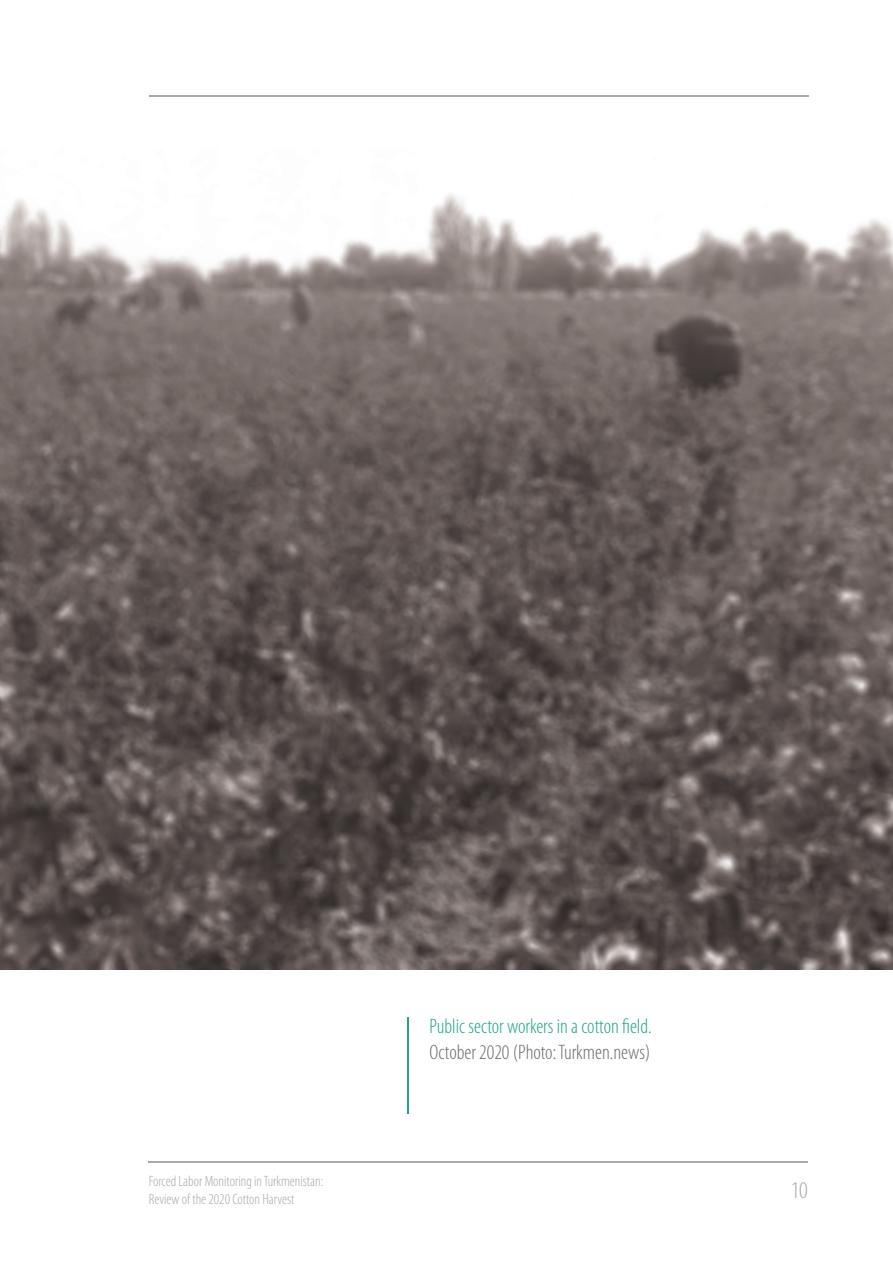
<style>
.page{position:relative;width:893px;height:1263px;background:#fff}
.page>*{position:absolute;margin:0;border:0;box-sizing:border-box;transform-origin:0 0}
.t1{font:300 condensed 24px "Myriad Pro";color:#a8a9ad}
.t2{font:300 condensed 21px "Myriad Pro";color:#20a58c}
.t3{font:300 condensed 21px "Myriad Pro";color:#6c6d70}
.t4{font:300 condensed 15px/18px "Myriad Pro";color:#a8a9ad}
</style>
<div class="page">
<hr style="left:149px;top:1162px;width:659px;height:1px;background:#a8a9ad">
<hr style="left:150px;top:95px;width:659px;height:2px;background:#a8a9ad">
<hr style="left:408px;top:1017px;width:1px;height:97px;background:#20a58c">
<img style="left:0;top:194px;width:893px;height:775px">
<p class="t4" style="left:149px;top:1172px;width:176px">Forced Labor Monitoring in Turkmenistan:<br>Review of the 2020 Cotton Harvest</p>
<p class="t2" style="left:429px;top:1015px;width:224px">Public sector workers in a cotton field.</p>
<p class="t3" style="left:429px;top:1040px;width:222px">October 2020 (Photo: Turkmen.news)</p>
<h1 class="t1" style="left:791px;top:1177px;width:19px">10</h1>
</div>
